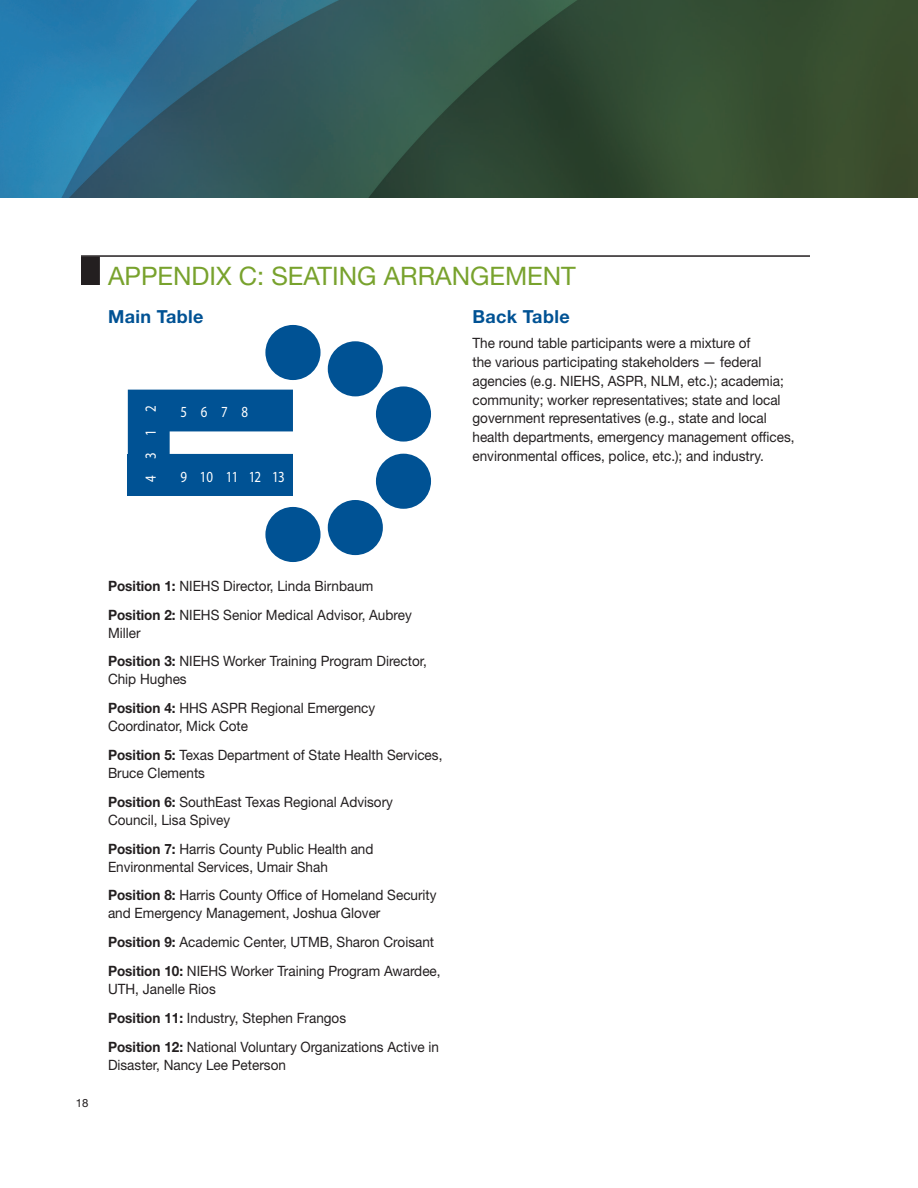
<style>
.page{position:relative;width:918px;height:1188px;background:#fff}
.page>*{position:absolute;margin:0;border:0;box-sizing:border-box;transform-origin:0 0}
.t1{font:25.5px "Helvetica Neue LT Std";color:#78a22d}
.t2{font:700 18px "Helvetica Neue LT Std";letter-spacing:.02em;color:#005294}
.t3{font:15.45px "Univers";letter-spacing:-.04em;color:#fff;scale:.83 1}
.t4{font:14.25px/18.8px "Helvetica Neue LT Std";color:#231f20;scale:.95 1}
.t5{font:11.4px "Helvetica Neue LT Std";color:#231f20}
.s1{font-weight:700}
</style>
<div class="page">
<img style="left:0;top:0;width:918px;height:198px">
<hr style="left:81px;top:255px;width:729px;height:2px;background:#231f20">
<div style="left:81px;top:256px;width:19px;height:29px;background:#231f20"></div>
<div style="left:265px;top:325px;width:56px;height:55px;background:#005294;border-radius:50%"></div>
<div style="left:265px;top:507px;width:56px;height:55px;background:#005294;border-radius:50%"></div>
<div style="left:328px;top:341px;width:55px;height:55px;background:#005294;border-radius:50%"></div>
<div style="left:328px;top:500px;width:55px;height:55px;background:#005294;border-radius:50%"></div>
<div style="left:376px;top:386px;width:55px;height:56px;background:#005294;border-radius:50%"></div>
<div style="left:376px;top:454px;width:55px;height:55px;background:#005294;border-radius:50%"></div>
<svg style="left:128px;top:390px;width:165px;height:64px"></svg>
<div style="left:128px;top:454px;width:165px;height:42px;background:#005294"></div>
<h2 class="t1" style="left:108px;top:260px;width:469px">APPENDIX C: SEATING ARRANGEMENT</h2>
<h2 class="t2" style="left:108px;top:306px;width:97px">Main Table</h2>
<h2 class="t2" style="left:472px;top:306px;width:99px">Back Table</h2>
<p class="t4" style="left:472px;top:334px;width:341px">The round table participants were a mixture of<br>the various participating stakeholders — federal agencies (e.g. NIEHS, ASPR, NLM, etc.); academia; community; worker representatives; state and local government representatives (e.g., state and local health departments, emergency management offces,</p>
<p class="t4" style="left:472px;top:446px;width:308px">environmental offces, police, etc.); and industry.</p>
<p class="t3" style="left:142px;top:482px;width:93px;rotate:-90deg">4 3 1 2</p>
<p class="t3" style="left:181px;top:404px;width:83px">5 6 7 8</p>
<p class="t3" style="left:181px;top:469px;width:127px">9 10 11 12 13</p>
<p class="t5" style="left:76px;top:1096px;width:14px">18</p>
<p class="t4" style="left:108px;top:576px;width:281px"><span class="s1">Position 1:</span> NIEHS Director, Linda Birnbaum</p>
<p class="t4" style="left:108px;top:605px;width:321px;line-height:18px"><span class="s1">Position 2:</span> NIEHS Senior Medical Advisor, Aubrey<br>Miller</p>
<p class="t4" style="left:108px;top:652px;width:337px"><span class="s1">Position 3:</span> NIEHS Worker Training Program Director,</p>
<p class="t4" style="left:108px;top:670px;width:84px">Chip Hughes</p>
<p class="t4" style="left:108px;top:699px;width:283px;line-height:18px"><span class="s1">Position 4:</span> HHS ASPR Regional Emergency<br>Coordinator, Mick Cote</p>
<p class="t4" style="left:108px;top:745px;width:354px"><span class="s1">Position 5:</span> Texas Department of State Health Services,</p>
<p class="t4" style="left:108px;top:763px;width:104px">Bruce Clements</p>
<p class="t4" style="left:108px;top:793px;width:302px;line-height:18px"><span class="s1">Position 6:</span> SouthEast Texas Regional Advisory<br>Council, Lisa Spivey</p>
<p class="t4" style="left:108px;top:839px;width:281px"><span class="s1">Position 7:</span> Harris County Public Health and</p>
<p class="t4" style="left:108px;top:857px;width:233px">Environmental Services, Umair Shah</p>
<p class="t4" style="left:108px;top:886px;width:347px;line-height:18px"><span class="s1">Position 8:</span> Harris County Offce of Homeland Security and Emergency Management, Joshua Glover</p>
<p class="t4" style="left:108px;top:928px;width:352px;line-height:28.8px"><span class="s1">Position 9:</span> Academic Center, UTMB, Sharon Croisant<br><span class="s1">Position 10:</span> NIEHS Worker Training Program Awardee,</p>
<p class="t4" style="left:108px;top:974px;width:350px;line-height:28.8px">UTH, Janelle Rios<br><span class="s1">Position 11:</span> Industry, Stephen Frangos<br><span class="s1">Position 12:</span> National Voluntary Organizations Active in</p>
<p class="t4" style="left:108px;top:1055px;width:189px">Disaster, Nancy Lee Peterson</p>
</div>
